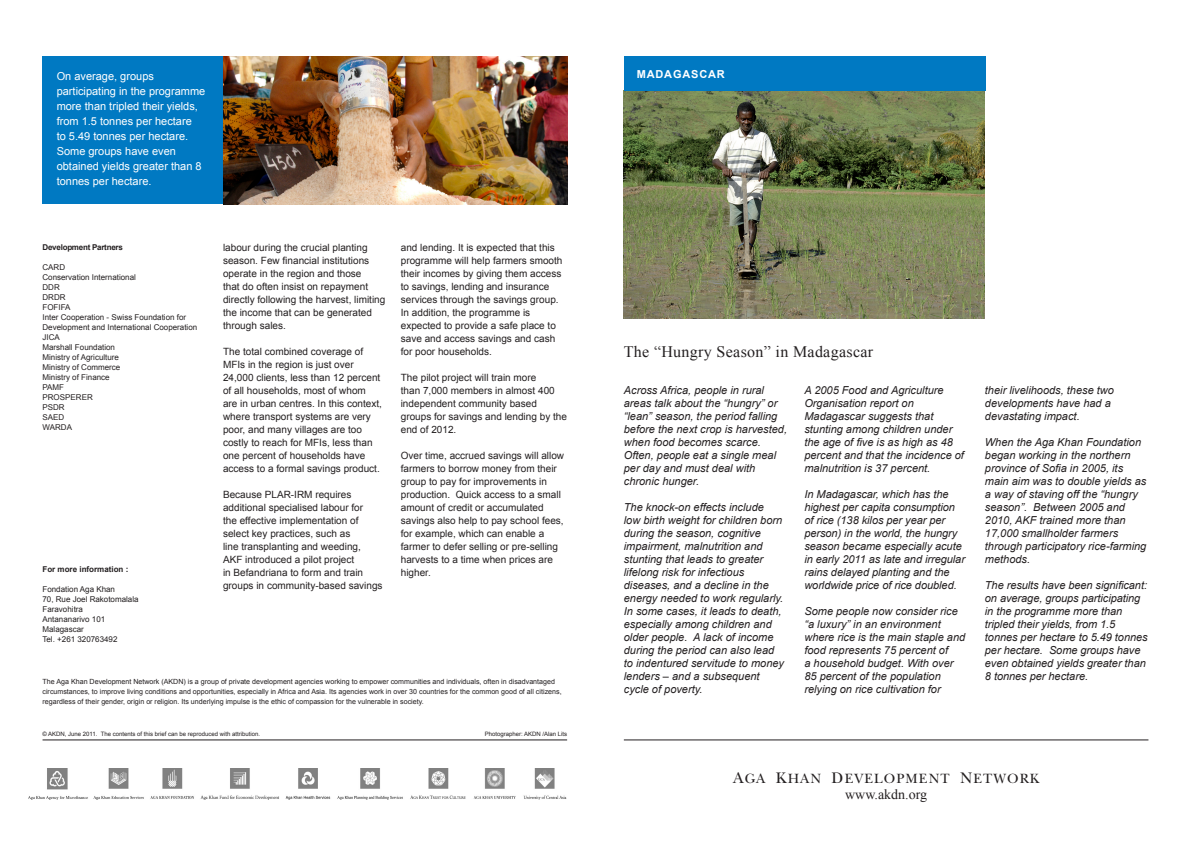
<style>
.page{position:relative;width:1191px;height:842px;background:#fff}
.page>*{position:absolute;margin:0;border:0;box-sizing:border-box;transform-origin:0 0}
.Main_Heading{font:16px "Times New Roman";letter-spacing:.02em;color:#231f20}
.AKDN{font:14px "New Baskerville Std";letter-spacing:.075em;color:#231f20}
.Web_address{font:14px "Times New Roman";color:#231f20}
.Exec_summary{font:italic 11px/13px "Arial";color:#231f20}
.Photo_captions{font:11px/15px "Arial";color:#fff}
.AKDN_Band_Headline{font:700 11px "Arial";letter-spacing:.075em;color:#fff}
.t1{font:10px/13px "Arial";color:#231f20}
.Partners_Further_inf{font:8px/10px "Arial";color:#231f20}
.Partners_Further_inf-2{font:700 8px "Arial";letter-spacing:-.03em;color:#231f20}
.Partners_Further_inf-3{font:700 8px "Arial";color:#231f20}
.AKDN_description{font:7.1px/10px "Arial";color:#231f20}
.Copyright___photo_cr{font:6px "Arial";color:#231f20}
.s1{font-size:16px}
</style>
<div class="page">
<div style="left:43px;top:57px;width:180px;height:147px;background:#0079c2"></div>
<img style="left:223px;top:57px;width:344px;height:147px">
<img style="left:624px;top:91px;width:361px;height:227px">
<hr style="left:43px;top:740px;width:524px;height:1px;background:#231f20">
<hr style="left:624px;top:740px;width:524px;height:1px;background:#231f20">
<div style="left:624px;top:57px;width:361px;height:34px;background:#0079c2"></div>
<img style="left:28px;top:769px;width:539px;height:30px">
<p class="Photo_captions" style="left:57px;top:68px;width:150px">On average, groups participating in the programme more than tripled their yields, from 1.5 tonnes per hectare<br>to 5.49 tonnes per hectare.<br>Some groups have even obtained yields greater than 8 tonnes per hectare.</p>
<p class="Partners_Further_inf-2" style="left:43px;top:241px;width:82px">Development Partners</p>
<p class="Partners_Further_inf" style="left:43px;top:262px;width:24px">CARD</p>
<p class="Partners_Further_inf" style="left:43px;top:272px;width:95px">Conservation International</p>
<p class="Partners_Further_inf" style="left:43px;top:282px;width:19px">DDR</p>
<p class="Partners_Further_inf" style="left:43px;top:292px;width:25px">DRDR</p>
<p class="Partners_Further_inf" style="left:43px;top:302px;width:30px">FOFIFA</p>
<p class="Partners_Further_inf" style="left:43px;top:312px;width:156px">Inter Cooperation - Swiss Foundation for<br>Development and International Cooperation</p>
<p class="Partners_Further_inf" style="left:43px;top:332px;width:19px">JICA</p>
<p class="Partners_Further_inf" style="left:43px;top:342px;width:74px">Marshall Foundation</p>
<p class="Partners_Further_inf" style="left:43px;top:352px;width:78px">Ministry of Agriculture</p>
<p class="Partners_Further_inf" style="left:43px;top:362px;width:79px">Ministry of Commerce</p>
<p class="Partners_Further_inf" style="left:43px;top:372px;width:69px">Ministry of Finance</p>
<p class="Partners_Further_inf" style="left:43px;top:382px;width:23px">PAMF</p>
<p class="Partners_Further_inf" style="left:43px;top:392px;width:52px">PROSPERER</p>
<p class="Partners_Further_inf" style="left:43px;top:402px;width:24px">PSDR</p>
<p class="Partners_Further_inf" style="left:43px;top:412px;width:23px">SAED</p>
<p class="Partners_Further_inf" style="left:43px;top:422px;width:31px">WARDA</p>
<p class="t1" style="left:223px;top:241px;width:164px">labour during the crucial planting season. Few financial institutions operate in the region and those<br>that do often insist on repayment directly following the harvest, limiting the income that can be generated through sales.</p>
<p class="t1" style="left:223px;top:345px;width:160px">The total combined coverage of<br>MFIs in the region is just over<br>24,000 clients, less than 12 percent of all households, most of whom are in urban centres. In this context, where transport systems are very poor, and many villages are too costly to reach for MFIs, less than one percent of households have access to a formal savings product.</p>
<p class="t1" style="left:223px;top:488px;width:161px">Because PLAR-IRM requires additional specialised labour for<br>the effective implementation of select key practices, such as<br>line transplanting and weeding,<br>AKF introduced a pilot project<br>in Befandriana to form and train groups in community-based savings</p>
<p class="t1" style="left:401px;top:241px;width:163px">and lending. It is expected that this programme will help farmers smooth their incomes by giving them access to savings, lending and insurance services through the savings group.<br>In addition, the programme is expected to provide a safe place to save and access savings and cash for poor households.</p>
<p class="t1" style="left:401px;top:371px;width:168px">The pilot project will train more<br>than 7,000 members in almost 400 independent community based groups for savings and lending by the end of 2012.</p>
<p class="t1" style="left:401px;top:449px;width:165px">Over time, accrued savings will allow farmers to borrow money from their group to pay for improvements in production. Quick access to a small amount of credit or accumulated savings also help to pay school fees, for example, which can enable a farmer to defer selling or pre-selling harvests to a time when prices are higher.</p>
<p class="Partners_Further_inf-3" style="left:43px;top:564px;width:87px">For more information :</p>
<p class="Partners_Further_inf" style="left:43px;top:584px;width:98px">Fondation Aga Khan<br>70, Rue Joel Rakotomalala</p>
<p class="Partners_Further_inf" style="left:43px;top:604px;width:42px">Faravohitra</p>
<p class="Partners_Further_inf" style="left:43px;top:614px;width:64px">Antananarivo 101</p>
<p class="Partners_Further_inf" style="left:43px;top:624px;width:76px">Malagascar<br>Tel. +261 320763492</p>
<p class="AKDN_description" style="left:43px;top:676px;width:520px">The Aga Khan Development Network (AKDN) is a group of private development agencies working to empower communities and individuals, often in disadvantaged circumstances, to improve living conditions and opportunities, especially in Africa and Asia. Its agencies work in over 30 countries for the common good of all citizens, regardless of their gender, origin or religion. Its underlying impulse is the ethic of compassion for the vulnerable in society.</p>
<p class="Copyright___photo_cr" style="left:43px;top:730px;width:219px">© AKDN, June 2011. The contents of this brief can be reproduced with attribution.</p>
<p class="Copyright___photo_cr" style="left:485px;top:730px;width:84px">Photographer: AKDN /Alan Lits</p>
<p class="AKDN_Band_Headline" style="left:637px;top:67px;width:90px">MADAGASCAR</p>
<p class="Main_Heading" style="left:624px;top:341px;width:251px">The “Hungry Season” in Madagascar</p>
<p class="Exec_summary" style="left:624px;top:383px;width:165px">Across Africa, people in rural areas talk about the “hungry” or “lean” season, the period falling before the next crop is harvested, when food becomes scarce.<br>Often, people eat a single meal per day and must deal with chronic hunger.</p>
<p class="Exec_summary" style="left:624px;top:500px;width:162px">The knock-on effects include<br>low birth weight for children born during the season, cognitive impairment, malnutrition and stunting that leads to greater lifelong risk for infectious diseases, and a decline in the energy needed to work regularly.<br>In some cases, it leads to death, especially among children and older people. A lack of income during the period can also lead to indentured servitude to money lenders – and a subsequent cycle of poverty.</p>
<p class="Exec_summary" style="left:804px;top:383px;width:161px">A 2005 Food and Agriculture<br>Organisation report on<br>Madagascar suggests that stunting among children under the age of five is as high as 48 percent and that the incidence of malnutrition is 37 percent.</p>
<p class="Exec_summary" style="left:804px;top:487px;width:162px">In Madagascar, which has the highest per capita consumption of rice (138 kilos per year per person) in the world, the hungry season became especially acute in early 2011 as late and irregular rains delayed planting and the worldwide price of rice doubled.</p>
<p class="Exec_summary" style="left:804px;top:604px;width:162px">Some people now consider rice “a luxury” in an environment where rice is the main staple and food represents 75 percent of<br>a household budget. With over<br>85 percent of the population relying on rice cultivation for</p>
<p class="Exec_summary" style="left:985px;top:383px;width:130px">their livelihoods, these two developments have had a devastating impact.</p>
<p class="Exec_summary" style="left:985px;top:435px;width:163px">When the Aga Khan Foundation began working in the northern province of Sofia in 2005, its main aim was to double yields as a way of staving off the “hungry season”. Between 2005 and<br>2010, AKF trained more than<br>17,000 smallholder farmers through participatory rice-farming methods.</p>
<p class="Exec_summary" style="left:985px;top:578px;width:164px">The results have been significant: on average, groups participating in the programme more than tripled their yields, from 1.5 tonnes per hectare to 5.49 tonnes per hectare. Some groups have even obtained yields greater than<br>8 tonnes per hectare.</p>
<p class="AKDN" style="left:733px;top:771px;width:307px"><span class="s1">A</span>GA <span class="s1">K</span>HAN <span class="s1">D</span>EVELOPMENT <span class="s1">N</span>ETWORK</p>
<p class="Web_address" style="left:845px;top:785px;width:84px">www.akdn.org</p>
</div>
